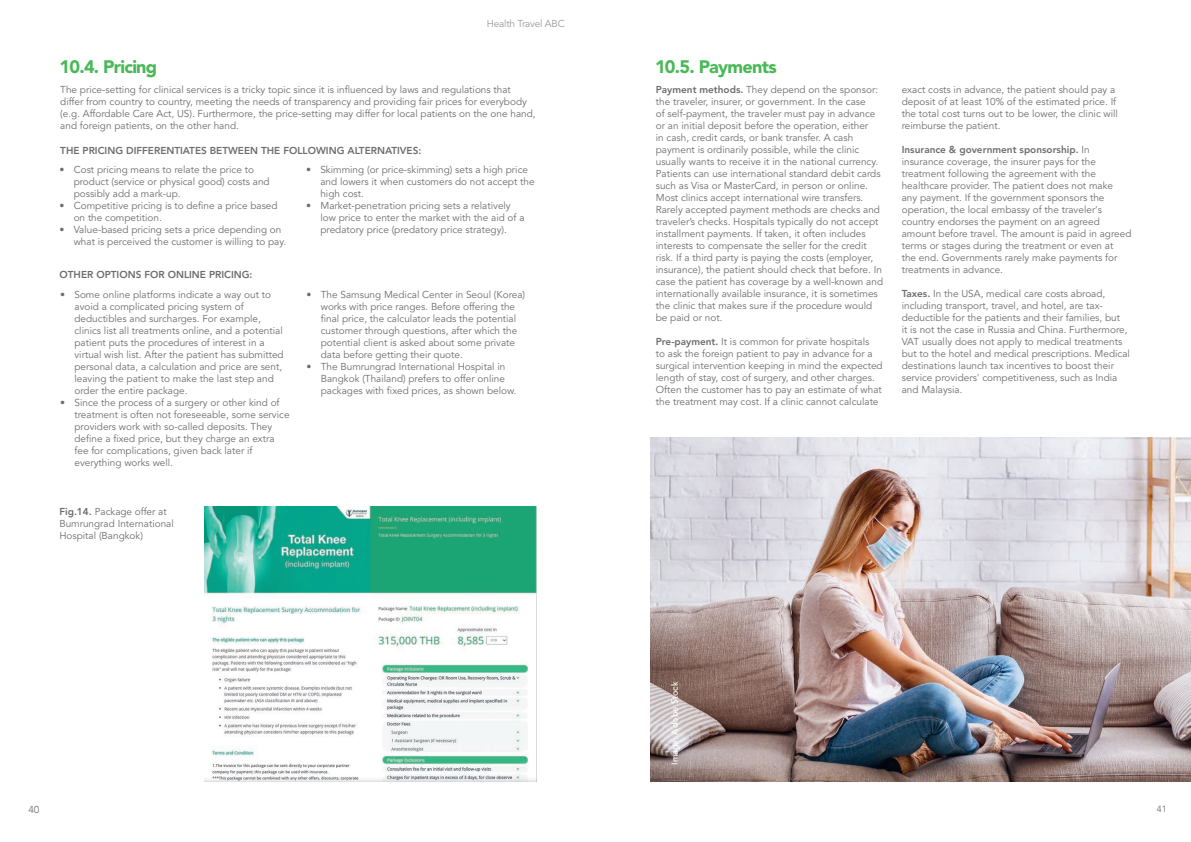
<style>
.page{position:relative;width:1191px;height:842px;background:#fff}
.page>*{position:absolute;margin:0;border:0;box-sizing:border-box;transform-origin:0 0}
.Isot_otsikot{font:900 18px "Avenir LT Std";letter-spacing:-.04em;color:#49b857}
.Leipis_70__harmaa{font:10px/12px "Avenir LT Std";color:#6c6d70}
.Leipis_70__harmaa-2{font:800 10px "Avenir LT Std";color:#6c6d70}
.t1{font:10px "Avenir LT Std";letter-spacing:-.02em;color:#97989c}
.t2{font:10px "Avenir LT Std";color:#6f7073}
.t3{font:500 9px "Avenir LT Std";color:#fff}
.t4{font:9px "Avenir LT Std";color:#6f7073}
.s1{font-weight:800}
</style>
<div class="page">
<img style="left:205px;top:507px;width:331px;height:275px">
<img style="left:651px;top:437px;width:540px;height:345px">
<p class="Isot_otsikot" style="left:60px;top:56px;width:99px">10.4. Pricing</p>
<p class="t1" style="left:487px;top:18px;width:79px">Health Travel ABC</p>
<p class="Leipis_70__harmaa" style="left:60px;top:84px;width:477px">The price-setting for clinical services is a tricky topic since it is influenced by laws and regulations that differ from country to country, meeting the needs of transparency and providing fair prices for everybody (e.g. Affordable Care Act, US). Furthermore, the price-setting may differ for local patients on the one hand, and foreign patients, on the other hand.</p>
<p class="Leipis_70__harmaa-2" style="left:60px;top:145px;width:362px">THE PRICING DIFFERENTIATES BETWEEN THE FOLLOWING ALTERNATIVES:</p>
<p class="Leipis_70__harmaa" style="left:60px;top:164px;width:196px">• Cost pricing means to relate the price to</p>
<p class="Leipis_70__harmaa" style="left:74px;top:176px;width:197px">product (service or physical good) costs and</p>
<p class="Leipis_70__harmaa" style="left:74px;top:188px;width:108px">possibly add a mark-up.</p>
<p class="Leipis_70__harmaa" style="left:60px;top:200px;width:220px">• Competitive pricing is to define a price based</p>
<p class="Leipis_70__harmaa" style="left:74px;top:212px;width:90px">on the competition.</p>
<p class="Leipis_70__harmaa" style="left:60px;top:224px;width:223px">• Value-based pricing sets a price depending on</p>
<p class="Leipis_70__harmaa" style="left:74px;top:236px;width:214px">what is perceived the customer is willing to pay.</p>
<p class="Leipis_70__harmaa-2" style="left:60px;top:268px;width:194px">OTHER OPTIONS FOR ONLINE PRICING:</p>
<p class="Leipis_70__harmaa" style="left:60px;top:289px;width:212px">• Some online platforms indicate a way out to</p>
<p class="Leipis_70__harmaa" style="left:74px;top:301px;width:171px">avoid a complicated pricing system of</p>
<p class="Leipis_70__harmaa" style="left:74px;top:313px;width:188px">deductibles and surcharges. For example,</p>
<p class="Leipis_70__harmaa" style="left:74px;top:325px;width:210px">clinics list all treatments online, and a potential</p>
<p class="Leipis_70__harmaa" style="left:74px;top:337px;width:191px">patient puts the procedures of interest in a</p>
<p class="Leipis_70__harmaa" style="left:74px;top:349px;width:211px">virtual wish list. After the patient has submitted</p>
<p class="Leipis_70__harmaa" style="left:74px;top:361px;width:209px">personal data, a calculation and price are sent,</p>
<p class="Leipis_70__harmaa" style="left:74px;top:373px;width:201px">leaving the patient to make the last step and</p>
<p class="Leipis_70__harmaa" style="left:74px;top:385px;width:114px">order the entire package.</p>
<p class="Leipis_70__harmaa" style="left:60px;top:397px;width:221px">• Since the process of a surgery or other kind of</p>
<p class="Leipis_70__harmaa" style="left:74px;top:409px;width:216px">treatment is often not foreseeable, some service</p>
<p class="Leipis_70__harmaa" style="left:74px;top:421px;width:199px">providers work with so-called deposits. They</p>
<p class="Leipis_70__harmaa" style="left:74px;top:433px;width:202px">define a fixed price, but they charge an extra</p>
<p class="Leipis_70__harmaa" style="left:74px;top:445px;width:179px">fee for complications, given back later if</p>
<p class="Leipis_70__harmaa" style="left:74px;top:457px;width:100px">everything works well.</p>
<p class="Leipis_70__harmaa" style="left:59px;top:505px;width:116px"><span class="s1">Fig.14.</span> Package offer at<br>Bumrungrad International<br>Hospital (Bangkok)</p>
<p class="Leipis_70__harmaa" style="left:306px;top:164px;width:223px">• Skimming (or price-skimming) sets a high price</p>
<p class="Leipis_70__harmaa" style="left:320px;top:176px;width:216px">and lowers it when customers do not accept the</p>
<p class="Leipis_70__harmaa" style="left:320px;top:188px;width:45px">high cost.</p>
<p class="Leipis_70__harmaa" style="left:306px;top:200px;width:206px">• Market-penetration pricing sets a relatively</p>
<p class="Leipis_70__harmaa" style="left:320px;top:212px;width:206px">low price to enter the market with the aid of a</p>
<p class="Leipis_70__harmaa" style="left:320px;top:224px;width:188px">predatory price (predatory price strategy).</p>
<p class="Leipis_70__harmaa" style="left:307px;top:289px;width:220px">• The Samsung Medical Center in Seoul (Korea)</p>
<p class="Leipis_70__harmaa" style="left:321px;top:301px;width:196px">works with price ranges. Before offering the</p>
<p class="Leipis_70__harmaa" style="left:321px;top:313px;width:197px">final price, the calculator leads the potential</p>
<p class="Leipis_70__harmaa" style="left:321px;top:325px;width:198px">customer through questions, after which the</p>
<p class="Leipis_70__harmaa" style="left:321px;top:337px;width:196px">potential client is asked about some private</p>
<p class="Leipis_70__harmaa" style="left:321px;top:349px;width:143px">data before getting their quote.</p>
<p class="Leipis_70__harmaa" style="left:307px;top:361px;width:200px">• The Bumrungrad International Hospital in</p>
<p class="Leipis_70__harmaa" style="left:321px;top:373px;width:186px">Bangkok (Thailand) prefers to offer online</p>
<p class="Leipis_70__harmaa" style="left:321px;top:385px;width:197px">packages with fixed prices, as shown below.</p>
<p class="Isot_otsikot" style="left:655px;top:56px;width:123px">10.5. Payments</p>
<p class="Leipis_70__harmaa" style="left:656px;top:84px;width:229px"><span class="s1">Payment methods.</span> They depend on the sponsor: the traveler, insurer, or government. In the case<br>of self-payment, the traveler must pay in advance or an initial deposit before the operation, either<br>in cash, credit cards, or bank transfer. A cash payment is ordinarily possible, while the clinic usually wants to receive it in the national currency.<br>Patients can use international standard debit cards such as Visa or MasterCard, in person or online.<br>Most clinics accept international wire transfers.<br>Rarely accepted payment methods are checks and traveler’s checks. Hospitals typically do not accept installment payments. If taken, it often includes interests to compensate the seller for the credit risk. If a third party is paying the costs (employer, insurance), the patient should check that before. In case the patient has coverage by a well-known and internationally available insurance, it is sometimes the clinic that makes sure if the procedure would be paid or not.</p>
<p class="Leipis_70__harmaa" style="left:656px;top:336px;width:228px"><span class="s1">Pre-payment.</span> It is common for private hospitals<br>to ask the foreign patient to pay in advance for a surgical intervention keeping in mind the expected length of stay, cost of surgery, and other charges.<br>Often the customer has to pay an estimate of what the treatment may cost. If a clinic cannot calculate</p>
<p class="Leipis_70__harmaa" style="left:901px;top:84px;width:218px">exact costs in advance, the patient should pay a deposit of at least 10% of the estimated price. If the total cost turns out to be lower, the clinic will reimburse the patient.</p>
<p class="Leipis_70__harmaa" style="left:901px;top:144px;width:231px"><span class="s1">Insurance &amp; government sponsorship.</span> In insurance coverage, the insurer pays for the treatment following the agreement with the healthcare provider. The patient does not make<br>any payment. If the government sponsors the operation, the local embassy of the traveler's country endorses the payment on an agreed amount before travel. The amount is paid in agreed terms or stages during the treatment or even at<br>the end. Governments rarely make payments for treatments in advance.</p>
<p class="Leipis_70__harmaa" style="left:901px;top:288px;width:230px"><span class="s1">Taxes.</span> In the USA, medical care costs abroad, including transport, travel, and hotel, are tax&shy;deductible for the patients and their families, but<br>it is not the case in Russia and China. Furthermore, VAT usually does not apply to medical treatments but to the hotel and medical prescriptions. Medical destinations launch tax incentives to boost their service providers' competitiveness, such as India and Malaysia.</p>
<p class="t3" style="left:669px;top:765px;width:85px;rotate:-90deg">Image: Adobe Stock</p>
<p class="t2" style="left:28px;top:804px;width:13px">40</p>
<p class="t4" style="left:1157px;top:804px;width:12px">41</p>
</div>
